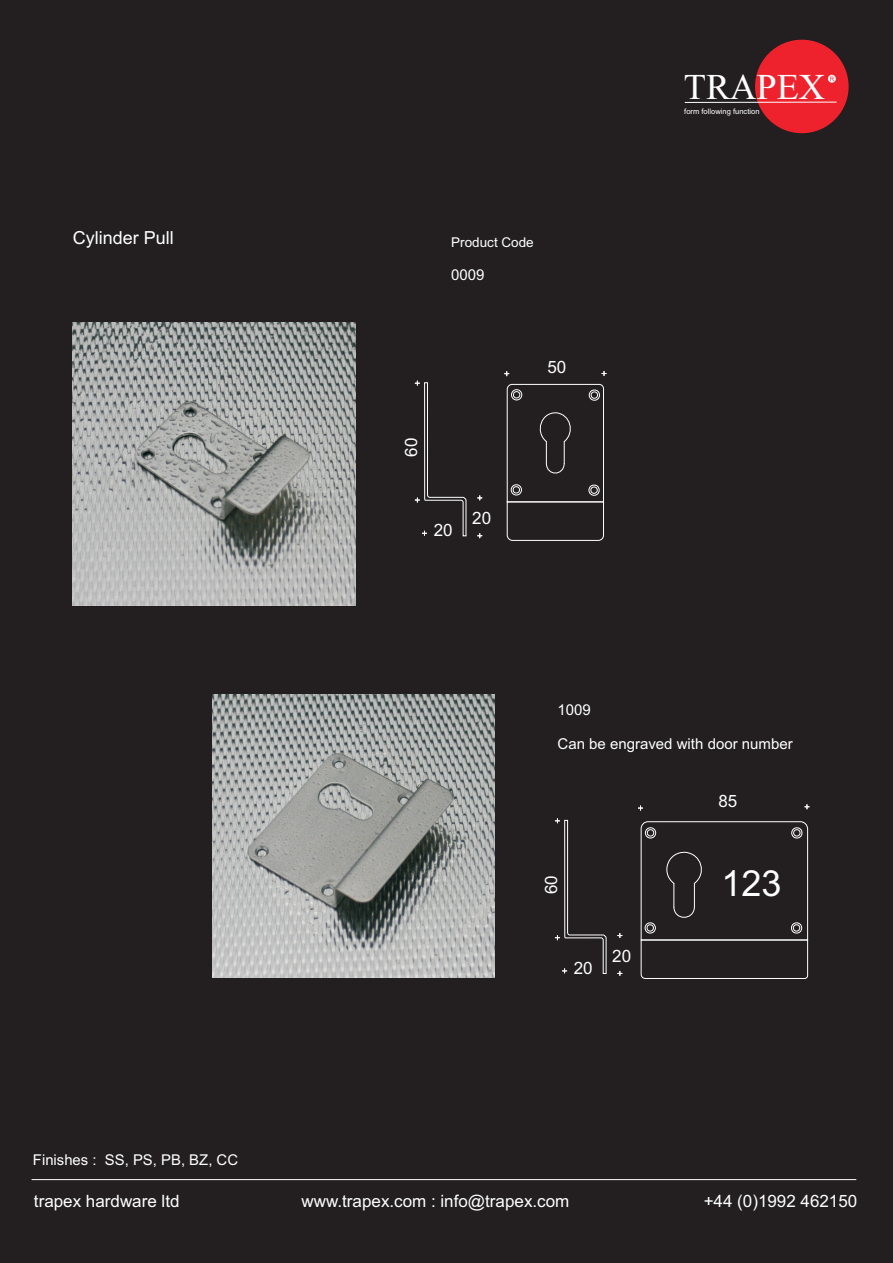
<style>
.page{position:relative;width:893px;height:1263px;background:#231f20}
.page>*{position:absolute;margin:0;border:0;box-sizing:border-box;transform-origin:0 0}
.t1{font:36.3px "Times New Roman";color:#fff}
.t2{font:36px "Arial";color:#fff}
.t3{font:18px "Arial";color:#fff}
.t4{font:16.95px "Arial";color:#fff}
.t5{font:15px "Arial";color:#fff}
.t6{font:14.85px "Arial";color:#fff}
.t7{font:13.5px "Arial";color:#fff}
.t8{font:7.5px "Arial";color:#fff}
.t9{font:6.15px "Arial";color:#ee222d}
</style>
<div class="page">
<svg style="left:640px;top:821px;width:168px;height:158px"></svg>
<svg style="left:555px;top:819px;width:52px;height:362px"></svg>
<svg style="left:618px;top:971px;width:4px;height:4px"></svg>
<svg style="left:618px;top:933px;width:4px;height:5px"></svg>
<svg style="left:805px;top:805px;width:4px;height:4px"></svg>
<svg style="left:638px;top:806px;width:5px;height:4px"></svg>
<svg style="left:415px;top:381px;width:52px;height:156px"></svg>
<svg style="left:478px;top:534px;width:4px;height:4px"></svg>
<svg style="left:478px;top:496px;width:4px;height:4px"></svg>
<svg style="left:602px;top:371px;width:4px;height:5px"></svg>
<svg style="left:505px;top:371px;width:4px;height:5px"></svg>
<svg style="left:506px;top:384px;width:98px;height:157px"></svg>
<img style="left:212px;top:695px;width:282px;height:282px">
<img style="left:73px;top:323px;width:282px;height:282px">
<hr style="left:32px;top:1179px;width:824px;height:1px;background:#fff">
<div style="left:755px;top:40px;width:94px;height:93px;background:#ee222d;border-radius:50%"></div>
<div style="left:828px;top:75px;width:8px;height:8px;background:#fff;border-radius:50%"></div>
<hr style="left:685px;top:102px;width:152px;height:1px;background:#fff">
<p class="t3" style="left:73px;top:231px;width:103px">Cylinder Pull</p>
<p class="t7" style="left:451px;top:237px;width:84px">Product Code</p>
<p class="t5" style="left:451px;top:269px;width:35px">0009</p>
<p class="t4" style="left:405px;top:456px;width:20px;rotate:-90deg">60</p>
<p class="t4" style="left:434px;top:524px;width:20px">20</p>
<p class="t4" style="left:472px;top:512px;width:20px">20</p>
<p class="t4" style="left:547px;top:361px;width:20px">50</p>
<h1 class="t1" style="left:684px;top:74px;width:143px">TRAPEX</h1>
<p class="t9" style="left:830px;top:76px;width:6px">R</p>
<p class="t8" style="left:684px;top:108px;width:77px">form following function</p>
<p class="t5" style="left:558px;top:704px;width:35px">1009</p>
<p class="t5" style="left:558px;top:738px;width:237px">Can be engraved with door number</p>
<p class="t4" style="left:545px;top:894px;width:20px;rotate:-90deg">60</p>
<p class="t4" style="left:574px;top:961px;width:20px">20</p>
<p class="t4" style="left:612px;top:949px;width:20px">20</p>
<p class="t4" style="left:718px;top:794px;width:20px">85</p>
<h2 class="t2" style="left:722px;top:869px;width:62px">123</h2>
<p class="t6" style="left:33px;top:1154px;width:207px">Finishes : SS, PS, PB, BZ, CC</p>
<p class="t4" style="left:34px;top:1194px;width:147px">trapex hardware ltd</p>
<p class="t4" style="left:302px;top:1195px;width:269px">www.trapex.com : info@trapex.com</p>
<p class="t4" style="left:704px;top:1195px;width:155px">+44 (0)1992 462150</p>
</div>
